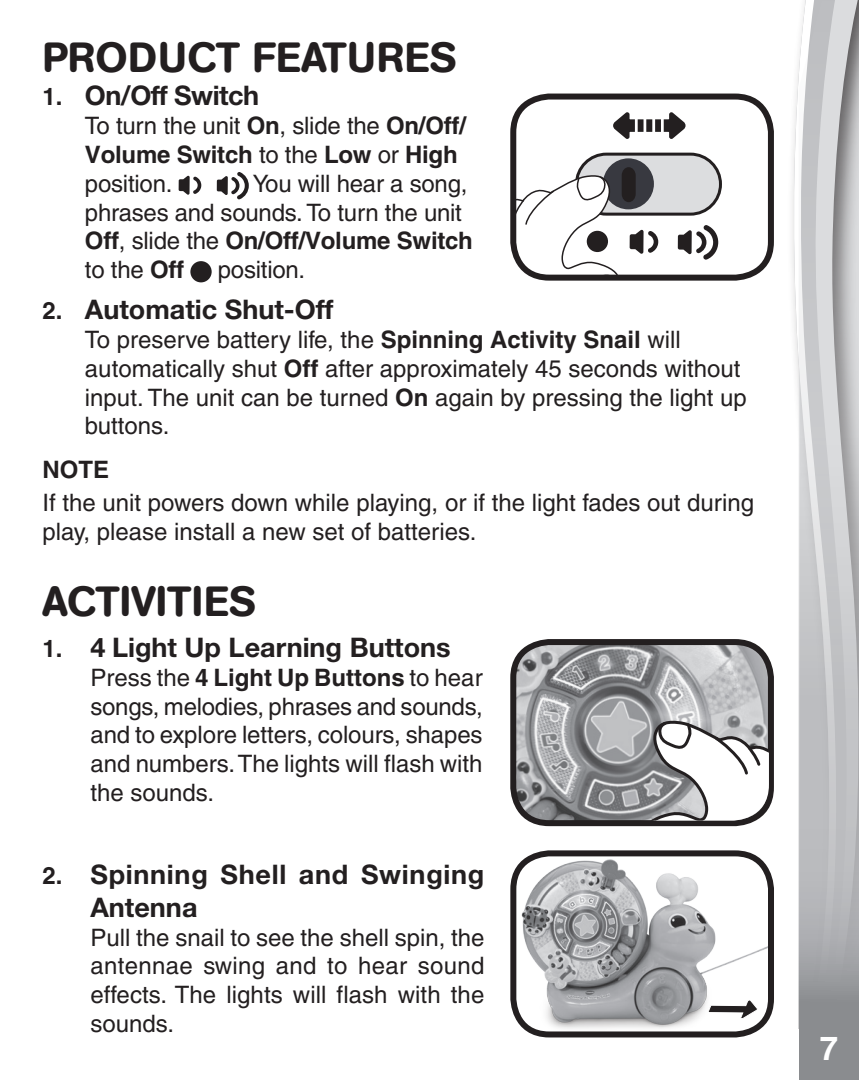
<style>
.page{position:relative;width:859px;height:1080px;background:#fff}
.page>*{position:absolute;margin:0;border:0;box-sizing:border-box;transform-origin:0 0}
.body_text1{font:500 42px "AG Book Rounded";letter-spacing:.02em;color:#231f20}
.Subhead_2{font:500 42px "AG Book Rounded";color:#231f20}
.t1{font:700 33px "Helvetica";color:#fff}
.Second_line{font:700 27px/32.4px "Helvetica Neue 75";letter-spacing:.025em;color:#231f20}
.Second_line-2{font:700 27px "Helvetica Neue 75";color:#231f20}
.body_text1-2{font:700 27px "Helvetica Neue 75";color:#231f20}
.Subhead_1{font:700 27px "Helvetica Neue 75";letter-spacing:-.02em;color:#231f20}
.body_text1-3{font:500 24px/28.8px "Helvetica";color:#231f20}
.Second_line-3{font:500 24px/28.8px "Helvetica";color:#231f20;text-align:justify}
.body_text1-4{font:700 24px "Helvetica";color:#231f20}
.s1{font-family:"Helvetica";font-size:24px}
.s2{font-weight:700}
</style>
<div class="page">
<svg style="left:793px;top:59px;width:6px;height:970px"></svg>
<svg style="left:799px;top:0;width:60px;height:1080px;background:#bebfc1"></svg>
<svg style="left:179px;top:176px;width:22px;height:19px"></svg>
<svg style="left:217px;top:172px;width:32px;height:27px"></svg>
<div style="left:190px;top:261px;width:22px;height:21px;background:#231f20;border-radius:50%"></div>
<svg style="left:613px;top:112px;width:72px;height:27px"></svg>
<div style="left:576px;top:154px;width:144px;height:60px;background:#dcdddf;border-radius:30px"></div>
<div style="left:575px;top:153px;width:147px;height:63px;border:3px solid #231f20;border-radius:30px"></div>
<div style="left:603px;top:158px;width:51px;height:51px;background:#383940;border-radius:50%"></div>
<div style="left:510px;top:94px;width:264px;height:187px;border:6px solid #231f20;border-radius:36px"></div>
<svg style="left:513px;top:167px;width:145px;height:111px"></svg>
<svg style="left:678px;top:225px;width:40px;height:35px"></svg>
<img style="left:517px;top:642px;width:254px;height:181px">
<div style="left:510px;top:639px;width:264px;height:187px;border:6px solid #231f20;border-radius:36px"></div>
<svg style="left:640px;top:717px;width:129px;height:104px"></svg>
<img style="left:517px;top:857px;width:254px;height:177px">
<div style="left:510px;top:850px;width:264px;height:187px;border:6px solid #231f20;border-radius:36px"></div>
<svg style="left:707px;top:999px;width:51px;height:21px"></svg>
<p class="body_text1" style="left:42px;top:33px;width:416px">PRODUCT FEATURES</p>
<p class="Subhead_1" style="left:42px;top:79px;width:218px"><span class="s1">1.</span> On/Off Switch</p>
<p class="body_text1-3" style="left:85px;top:111px;width:382px">To turn the unit <span class="s2">On</span>, slide the <span class="s2">On/Off/<br>Volume Switch</span> to the <span class="s2">Low</span> or <span class="s2">High </span>position.</p>
<p class="body_text1-3" style="left:85px;top:169px;width:389px;text-indent:168px">You will hear a song, phrases and sounds. To turn the unit<br><span class="s2">Off</span>, slide the <span class="s2">On/Off/Volume Switch </span>to the <span class="s2">Off</span></p>
<p class="body_text1-3" style="left:218px;top:255px;width:89px">position.</p>
<p class="body_text1-2" style="left:42px;top:293px;width:293px"><span class="s1">2.</span> Automatic Shut-Off</p>
<p class="body_text1-3" style="left:85px;top:325px;width:663px">To preserve battery life, the <span class="s2">Spinning Activity Snail</span> will automatically shut <span class="s2">Off</span> after approximately 45 seconds without input. The unit can be turned <span class="s2">On</span> again by pressing the light up buttons.</p>
<p class="body_text1-4" style="left:42px;top:455px;width:68px">NOTE</p>
<p class="body_text1-3" style="left:42px;top:489px;width:713px">If the unit powers down while playing, or if the light fades out during play, please install a new set of batteries.</p>
<p class="Subhead_2" style="left:42px;top:577px;width:215px">ACTIVITIES</p>
<p class="Second_line-2" style="left:42px;top:631px;width:410px"><span class="s1">1.</span> 4 Light Up Learning Buttons</p>
<p class="Second_line-3" style="left:90px;top:663px;width:394px">Press the <span class="s2">4 Light Up Buttons</span> to hear songs, melodies, phrases and sounds, and to explore letters, colours, shapes and numbers. The lights will flash with the sounds.</p>
<p class="Second_line" style="left:90px;top:858px;width:395px;text-indent:-48px"><span class="s1">2.</span> Spinning Shell and Swinging<br>Antenna</p>
<p class="Second_line-3" style="left:90px;top:923px;width:396px">Pull the snail to see the shell spin, the antennae swing and to hear sound effects. The lights will flash with the sounds.</p>
<h2 class="t1" style="left:820px;top:1025px;width:24px">7 <sup>7</sup>7</h2>
</div>
